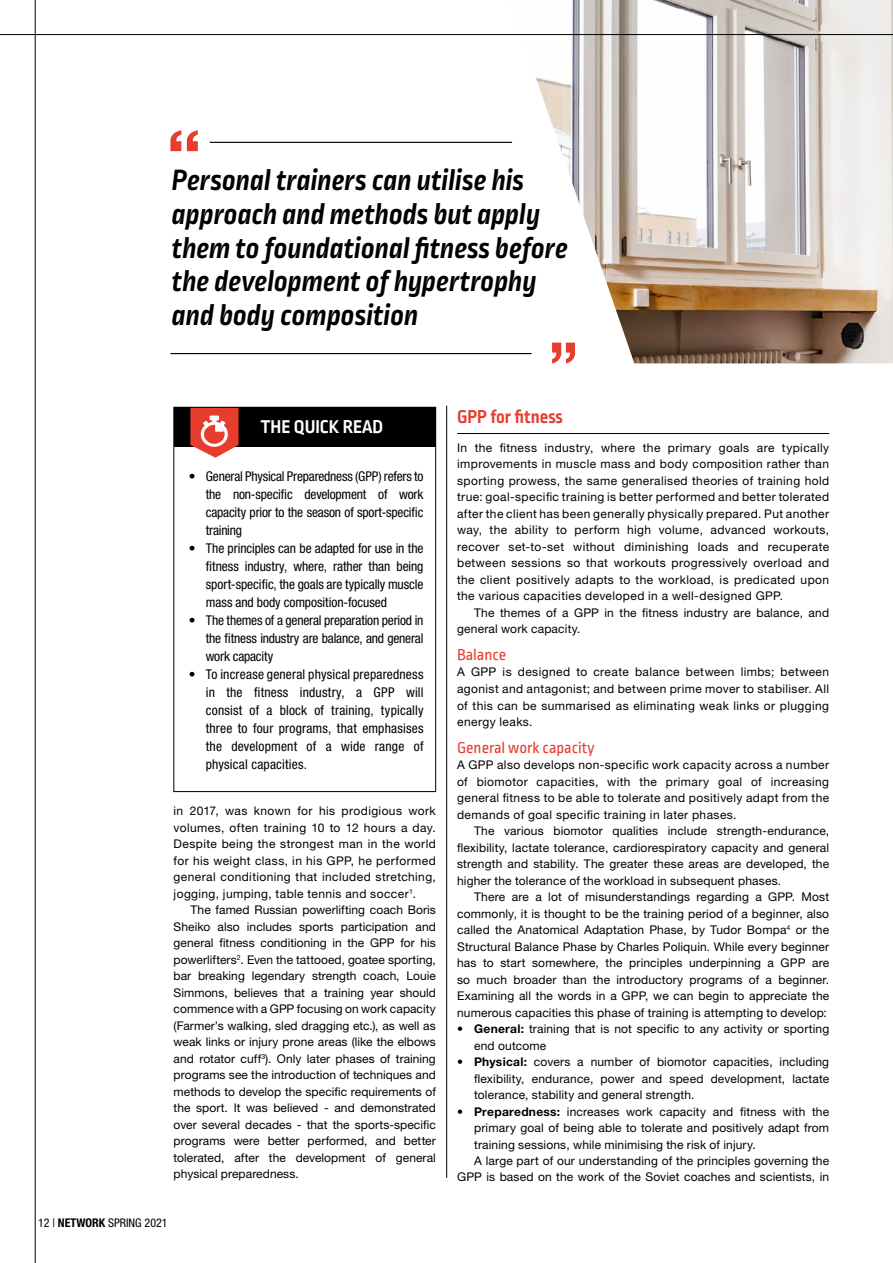
<style>
.page{position:relative;width:893px;height:1263px;background:#fff}
.page>*{position:absolute;margin:0;border:0;box-sizing:border-box;transform-origin:0 0}
.t1{font:italic 700 30.6px/33.6px "Ropa Sans Pro";color:#000}
.t2{font:700 19.5px "Ropa Sans Pro";color:#e63e30}
.t3{font:700 19.5px "Ropa Sans Pro";color:#fff}
.t4{font:16.5px "Ropa Sans Pro";color:#e63e30}
.t5{font:condensed 13.5px/18px "Helvetica Neue LT Std";letter-spacing:-.01em;color:#000;text-align:justify}
.t6{font:12px/16.5px "Helvetica Neue LT Std";letter-spacing:.015em;color:#000;text-align:justify}
.t7{font:condensed 12px "Helvetica Neue LT Std";color:#000}
.s1{font-weight:700}
</style>
<div class="page">
<img style="left:509px;top:0;width:384px;height:363px">
<hr style="left:0;top:34px;width:893px;height:1px;background:#000">
<hr style="left:35px;top:0;width:1px;height:1263px;background:#000">
<div style="left:174px;top:407px;width:262px;height:39px;background:#000"></div>
<div style="left:174px;top:407px;width:262px;height:385px;border:1px solid #000"></div>
<svg style="left:190px;top:407px;width:49px;height:51px;background:#e56e64"></svg>
<hr style="left:457px;top:433px;width:372px;height:1px;background:#000">
<hr style="left:446px;top:406px;width:1px;height:772px;background:#000">
<svg style="left:552px;top:343px;width:23px;height:20px"></svg>
<hr style="left:210px;top:142px;width:302px;height:1px;background:#000">
<hr style="left:170px;top:353px;width:361px;height:1px;background:#000">
<svg style="left:170px;top:130px;width:28px;height:21px"></svg>
<h1 class="t1" style="left:172px;top:165px;width:397px">Personal trainers can utilise his approach and methods but apply them to foundational fitness before the development of hypertrophy and body composition</h1>
<h2 class="t3" style="left:260px;top:416px;width:124px">THE QUICK READ</h2>
<p class="t5" style="left:206px;top:467px;width:219px;text-indent:-17px">• General Physical Preparedness (GPP) refers to the non-specific development of work capacity prior to the season of sport-specific training</p>
<p class="t5" style="left:206px;top:539px;width:219px;text-indent:-17px">• The principles can be adapted for use in the fitness industry, where, rather than being sport-specific, the goals are typically muscle mass and body composition-focused</p>
<p class="t5" style="left:206px;top:611px;width:219px;text-indent:-17px">• The themes of a general preparation period in the fitness industry are balance, and general work capacity</p>
<p class="t5" style="left:206px;top:665px;width:219px;text-indent:-17px">• To increase general physical preparedness in the fitness industry, a GPP will consist of a block of training, typically three to four programs, that emphasises the development of a wide range of physical capacities.</p>
<p class="t6" style="left:174px;top:803px;width:264px">in 2017, was known for his prodigious work volumes, often training 10 to 12 hours a day.<br>Despite being the strongest man in the world for his weight class, in his GPP, he performed general conditioning that included stretching, jogging, jumping, table tennis and soccer<sup>1</sup>.</p>
<p class="t6" style="left:174px;top:902px;width:264px;text-indent:17px">The famed Russian powerlifting coach Boris Sheiko also includes sports participation and general fitness conditioning in the GPP for his powerlifters<sup>2</sup>. Even the tattooed, goatee sporting, bar breaking legendary strength coach, Louie Simmons, believes that a training year should commence with a GPP focusing on work capacity (Farmer’s walking, sled dragging etc.), as well as weak links or injury prone areas (like the elbows and rotator cuff<sup>3</sup>). Only later phases of training programs see the introduction of techniques and methods to develop the specific requirements of the sport. It was believed - and demonstrated over several decades - that the sports-specific programs were better performed, and better tolerated, after the development of general physical preparedness.</p>
<p class="t7" style="left:38px;top:1215px;width:131px">12 | <span class="s1">NETWORK</span> SPRING 2021</p>
<h2 class="t2" style="left:457px;top:405px;width:107px">GPP for fitness</h2>
<p class="t6" style="left:457px;top:439px;width:374px">In the fitness industry, where the primary goals are typically improvements in muscle mass and body composition rather than sporting prowess, the same generalised theories of training hold true: goal-specific training is better performed and better tolerated after the client has been generally physically prepared. Put another way, the ability to perform high volume, advanced workouts, recover set-to-set without diminishing loads and recuperate between sessions so that workouts progressively overload and the client positively adapts to the workload, is predicated upon the various capacities developed in a well-designed GPP.</p>
<p class="t6" style="left:457px;top:604px;width:374px;text-indent:17px">The themes of a GPP in the fitness industry are balance, and general work capacity.</p>
<h3 class="t4" style="left:457px;top:646px;width:51px">Balance</h3>
<p class="t6" style="left:457px;top:664px;width:374px">A GPP is designed to create balance between limbs; between agonist and antagonist; and between prime mover to stabiliser. All of this can be summarised as eliminating weak links or plugging energy leaks.</p>
<h3 class="t4" style="left:457px;top:738px;width:139px">General work capacity</h3>
<p class="t6" style="left:457px;top:756px;width:374px">A GPP also develops non-specific work capacity across a number of biomotor capacities, with the primary goal of increasing general fitness to be able to tolerate and positively adapt from the demands of goal specific training in later phases.</p>
<p class="t6" style="left:457px;top:822px;width:374px;text-indent:17px">The various biomotor qualities include strength-endurance, flexibility, lactate tolerance, cardiorespiratory capacity and general strength and stability. The greater these areas are developed, the higher the tolerance of the workload in subsequent phases.</p>
<p class="t6" style="left:457px;top:888px;width:374px;text-indent:17px">There are a lot of misunderstandings regarding a GPP. Most commonly, it is thought to be the training period of a beginner, also called the Anatomical Adaptation Phase, by Tudor Bompa<sup>4</sup> or the Structural Balance Phase by Charles Poliquin. While every beginner has to start somewhere, the principles underpinning a GPP are so much broader than the introductory programs of a beginner.<br>Examining all the words in a GPP, we can begin to appreciate the numerous capacities this phase of training is attempting to develop:</p>
<p class="t6" style="left:474px;top:1020px;width:357px;text-indent:-17px"><span class="s1">• General:</span> training that is not specific to any activity or sporting end outcome</p>
<p class="t6" style="left:474px;top:1053px;width:357px;text-indent:-17px"><span class="s1">• Physical:</span> covers a number of biomotor capacities, including flexibility, endurance, power and speed development, lactate tolerance, stability and general strength.</p>
<p class="t6" style="left:457px;top:1103px;width:374px"><span class="s1">• Preparedness:</span> increases work capacity and fitness with the</p>
<p class="t6" style="left:474px;top:1119px;width:356px">primary goal of being able to tolerate and positively adapt from</p>
<p class="t6" style="left:474px;top:1136px;width:283px">training sessions, while minimising the risk of injury.</p>
<p class="t6" style="left:474px;top:1152px;width:357px">A large part of our understanding of the principles governing the</p>
<p class="t6" style="left:457px;top:1168px;width:374px">GPP is based on the work of the Soviet coaches and scientists, in</p>
</div>
